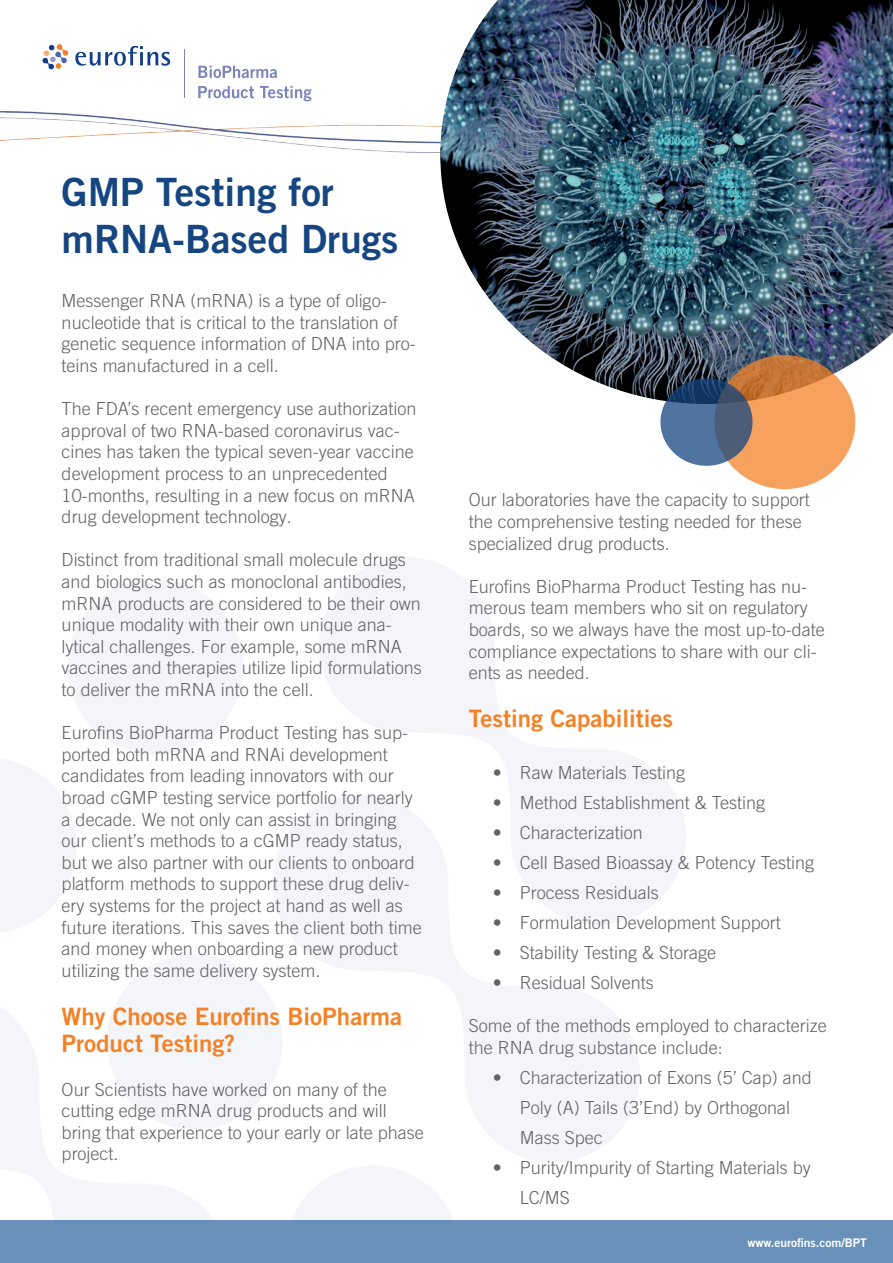
<style>
.page{position:relative;width:893px;height:1263px;background:#fff}
.page>*{position:absolute;margin:0;border:0;box-sizing:border-box;transform-origin:0 0}
.t1{font:39px/46.8px "Trade Gothic LT Pro Bd 2";color:#154681}
.t2{font:24px/27px "Trade Gothic LT Pro Bd 2";color:#f38227}
.t3{font:300 18px/21.6px "Trade Gothic LT Pro";color:#636366}
.t4{font:12px "Trade Gothic LT Pro Bd 2";color:#fff}
</style>
<div class="page">
<img style="left:0;top:111px;width:440px;height:42px">
<div style="left:0;top:1220px;width:893px;height:43px;background:#6890b8"></div>
<svg style="left:43px;top:44px;width:25px;height:25px"></svg>
<svg style="left:75px;top:46px;width:95px;height:20px"></svg>
<hr style="left:184px;top:49px;width:1px;height:48px;background:#7d84ba">
<svg style="left:198px;top:66px;width:79px;height:12px"></svg>
<svg style="left:198px;top:86px;width:56px;height:12px"></svg>
<svg style="left:260px;top:86px;width:51px;height:15px"></svg>
<div style="left:107px;top:954px;width:175px;height:176px;background:#f3f5f9;border-radius:50%"></div>
<svg style="left:0;top:1007px;width:214px;height:213px;fill:#f3f5f9"></svg>
<svg style="left:273px;top:806px;width:367px;height:356px"></svg>
<svg style="left:319px;top:558px;width:367px;height:366px;fill:#f3f6f9"></svg>
<svg style="left:292px;top:1166px;width:161px;height:54px"></svg>
<svg style="left:0;top:759px;width:76px;height:173px"></svg>
<div style="left:68px;top:579px;width:175px;height:175px;background:#f3f5f9;border-radius:50%"></div>
<img style="left:440px;top:0;width:453px;height:404px">
<svg style="left:714px;top:355px;width:141px;height:134px;background:#e99654"></svg>
<svg style="left:660px;top:378px;width:92px;height:88px;background:#446188"></svg>
<h1 class="t1" style="left:62px;top:168px;width:338px">GMP Testing for mRNA-Based Drugs</h1>
<p class="t3" style="left:62px;top:290px;width:356px">Messenger RNA (mRNA) is a type of oligo&shy;nucleotide that is critical to the translation of genetic sequence information of DNA into pro&shy;teins manufactured in a cell.</p>
<p class="t3" style="left:62px;top:398px;width:356px">The FDA’s recent emergency use authorization approval of two RNA-based coronavirus vac&shy;cines has taken the typical seven-year vaccine development process to an unprecedented 10-months, resulting in a new focus on mRNA drug development technology.</p>
<p class="t3" style="left:62px;top:549px;width:362px">Distinct from traditional small molecule drugs and biologics such as monoclonal antibodies, mRNA products are considered to be their own unique modality with their own unique ana&shy;lytical challenges. For example, some mRNA vaccines and therapies utilize lipid formulations to deliver the mRNA into the cell.</p>
<p class="t3" style="left:62px;top:722px;width:362px">Eurofins BioPharma Product Testing has sup&shy;ported both mRNA and RNAi development candidates from leading innovators with our broad cGMP testing service portfolio for nearly a decade. We not only can assist in bringing our client’s methods to a cGMP ready status, but we also partner with our clients to onboard platform methods to support these drug deliv&shy;ery systems for the project at hand as well as future iterations. This saves the client both time and money when onboarding a new product utilizing the same delivery system.</p>
<h2 class="t2" style="left:62px;top:1003px;width:342px">Why Choose Eurofins BioPharma<br>Product Testing?</h2>
<p class="t3" style="left:62px;top:1078px;width:364px">Our Scientists have worked on many of the cutting edge mRNA drug products and will bring that experience to your early or late phase project.</p>
<p class="t3" style="left:469px;top:489px;width:343px">Our laboratories have the capacity to support the comprehensive testing needed for these specialized drug products.</p>
<p class="t3" style="left:469px;top:575px;width:358px">Eurofins BioPharma Product Testing has nu&shy;merous team members who sit on regulatory boards, so we always have the most up-to-date compliance expectations to share with our cli&shy;ents as needed.</p>
<h2 class="t2" style="left:469px;top:705px;width:206px">Testing Capabilities</h2>
<p class="t3" style="left:493px;top:761px;width:194px">• Raw Materials Testing</p>
<p class="t3" style="left:493px;top:791px;width:274px">• Method Establishment &amp; Testing</p>
<p class="t3" style="left:493px;top:821px;width:151px">• Characterization</p>
<p class="t3" style="left:493px;top:851px;width:323px">• Cell Based Bioassay &amp; Potency Testing</p>
<p class="t3" style="left:493px;top:881px;width:167px">• Process Residuals</p>
<p class="t3" style="left:493px;top:911px;width:290px">• Formulation Development Support</p>
<p class="t3" style="left:493px;top:941px;width:225px">• Stability Testing &amp; Storage</p>
<p class="t3" style="left:493px;top:971px;width:163px">• Residual Solvents</p>
<p class="t3" style="left:469px;top:1014px;width:360px">Some of the methods employed to characterize the RNA drug substance include:</p>
<p class="t3" style="left:520px;top:1062px;width:294px;line-height:30px;text-indent:-27px">• Characterization of Exons (5’ Cap) and<br>Poly (A) Tails (3’End) by Orthogonal<br>Mass Spec</p>
<p class="t3" style="left:520px;top:1152px;width:293px;line-height:30px;text-indent:-27px">• Purity/Impurity of Starting Materials by<br>LC/MS</p>
<p class="t4" style="left:747px;top:1235px;width:121px">www.eurofins.com/BPT</p>
</div>
